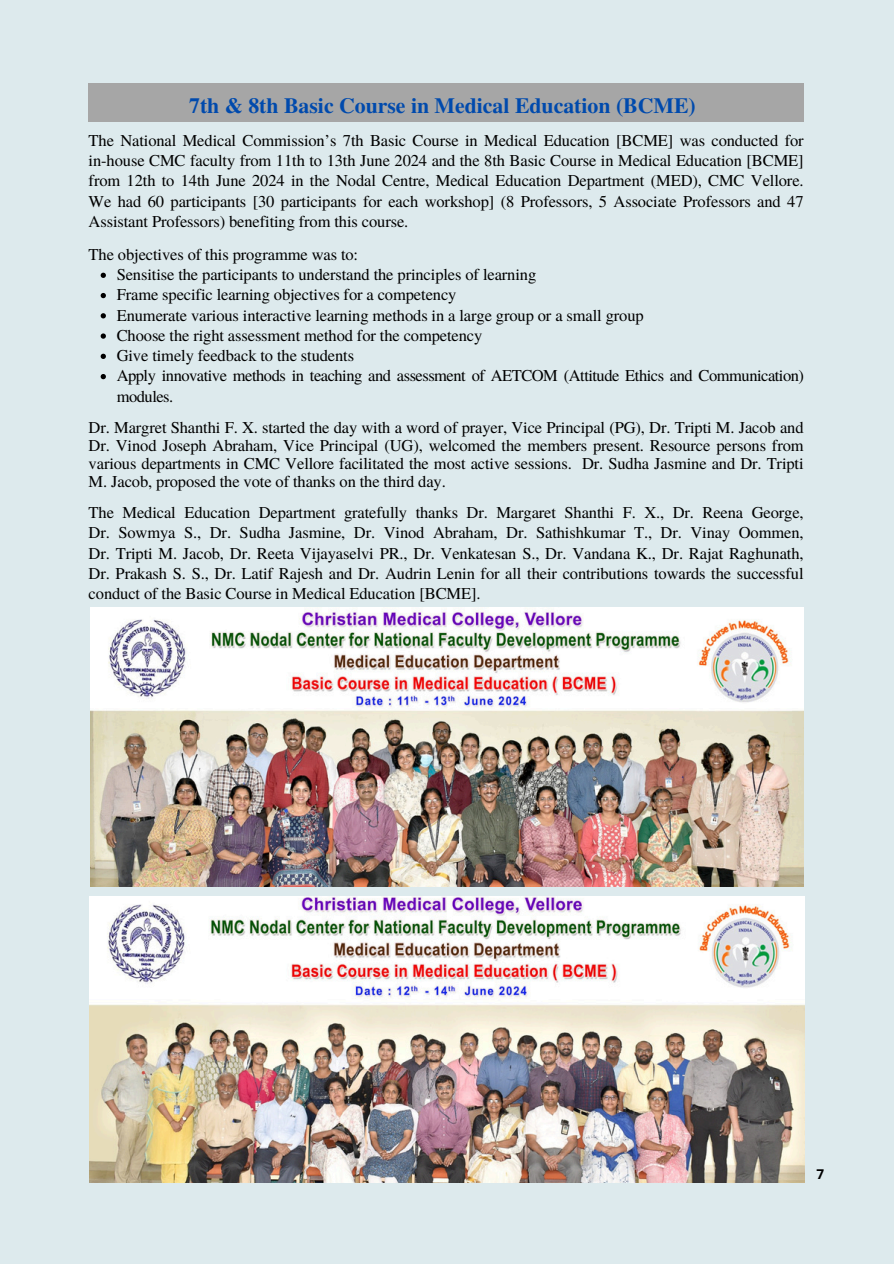
<style>
.page{position:relative;width:894px;height:1264px;background:#fff}
.page>*{position:absolute;margin:0;border:0;box-sizing:border-box;transform-origin:0 0}
.t1{font:700 21.75px "Te X Gyre Termes";color:#004aad}
.t2{font:16.5px/20.2px "Te X Gyre Termes";letter-spacing:-.005em;color:#000;text-align:justify}
.t3{font:16.5px/20.2px "Te X Gyre Termes";letter-spacing:-.03em;color:#000}
.t4{font:700 13.5px "Open Sans";color:#000}
</style>
<div class="page">
<div style="left:0;top:0;width:893px;height:1263px;background:#ddeaed"></div>
<div style="left:88px;top:83px;width:715px;height:39px;background:#a6a6a6"></div>
<img style="left:90px;top:607px;width:713px;height:279px">
<img style="left:89px;top:896px;width:715px;height:286px">
<svg style="left:101px;top:273px;width:5px;height:5px"></svg>
<svg style="left:101px;top:293px;width:5px;height:5px"></svg>
<svg style="left:101px;top:313px;width:5px;height:5px"></svg>
<svg style="left:101px;top:333px;width:5px;height:6px"></svg>
<svg style="left:101px;top:354px;width:5px;height:5px"></svg>
<svg style="left:101px;top:374px;width:5px;height:5px"></svg>
<p class="t1" style="left:189px;top:89px;width:508px">7th &amp; 8th Basic Course in Medical Education (BCME)</p>
<p class="t2" style="left:89px;top:129px;width:716px">The National Medical Commission’s 7th Basic Course in Medical Education [BCME] was conducted for in-house CMC faculty from 11th to 13th June 2024 and the 8th Basic Course in Medical Education [BCME] from 12th to 14th June 2024 in the Nodal Centre, Medical Education Department (MED), CMC Vellore.<br>We had 60 participants [30 participants for each workshop] (8 Professors, 5 Associate Professors and 47<br>Assistant Professors) benefiting from this course.</p>
<p class="t2" style="left:89px;top:243px;width:271px">The objectives of this programme was to:</p>
<p class="t2" style="left:117px;top:264px;width:421px">Sensitise the participants to understand the principles of learning</p>
<p class="t2" style="left:117px;top:284px;width:341px">Frame specific learning objectives for a competency</p>
<p class="t2" style="left:117px;top:304px;width:528px">Enumerate various interactive learning methods in a large group or a small group</p>
<p class="t2" style="left:117px;top:324px;width:367px">Choose the right assessment method for the competency</p>
<p class="t2" style="left:117px;top:345px;width:239px">Give timely feedback to the students</p>
<p class="t3" style="left:117px;top:365px;width:688px">Apply innovative methods in teaching and assessment of AETCOM (Attitude Ethics and Communication) modules.</p>
<p class="t2" style="left:89px;top:418px;width:716px;line-height:18px">Dr. Margret Shanthi F. X. started the day with a word of prayer, Vice Principal (PG), Dr. Tripti M. Jacob and Dr. Vinod Joseph Abraham, Vice Principal (UG), welcomed the members present. Resource persons from various departments in CMC Vellore facilitated the most active sessions. Dr. Sudha Jasmine and Dr. Tripti M. Jacob, proposed the vote of thanks on the third day.</p>
<p class="t2" style="left:89px;top:501px;width:716px">The Medical Education Department gratefully thanks Dr. Margaret Shanthi F. X., Dr. Reena George, Dr. Sowmya S., Dr. Sudha Jasmine, Dr. Vinod Abraham, Dr. Sathishkumar T., Dr. Vinay Oommen, Dr. Tripti M. Jacob, Dr. Reeta Vijayaselvi PR., Dr. Venkatesan S., Dr. Vandana K., Dr. Rajat Raghunath, Dr. Prakash S. S., Dr. Latif Rajesh and Dr. Audrin Lenin for all their contributions towards the successful conduct of the Basic Course in Medical Education [BCME].</p>
<p class="t4" style="left:816px;top:1164px;width:9px">7</p>
</div>
